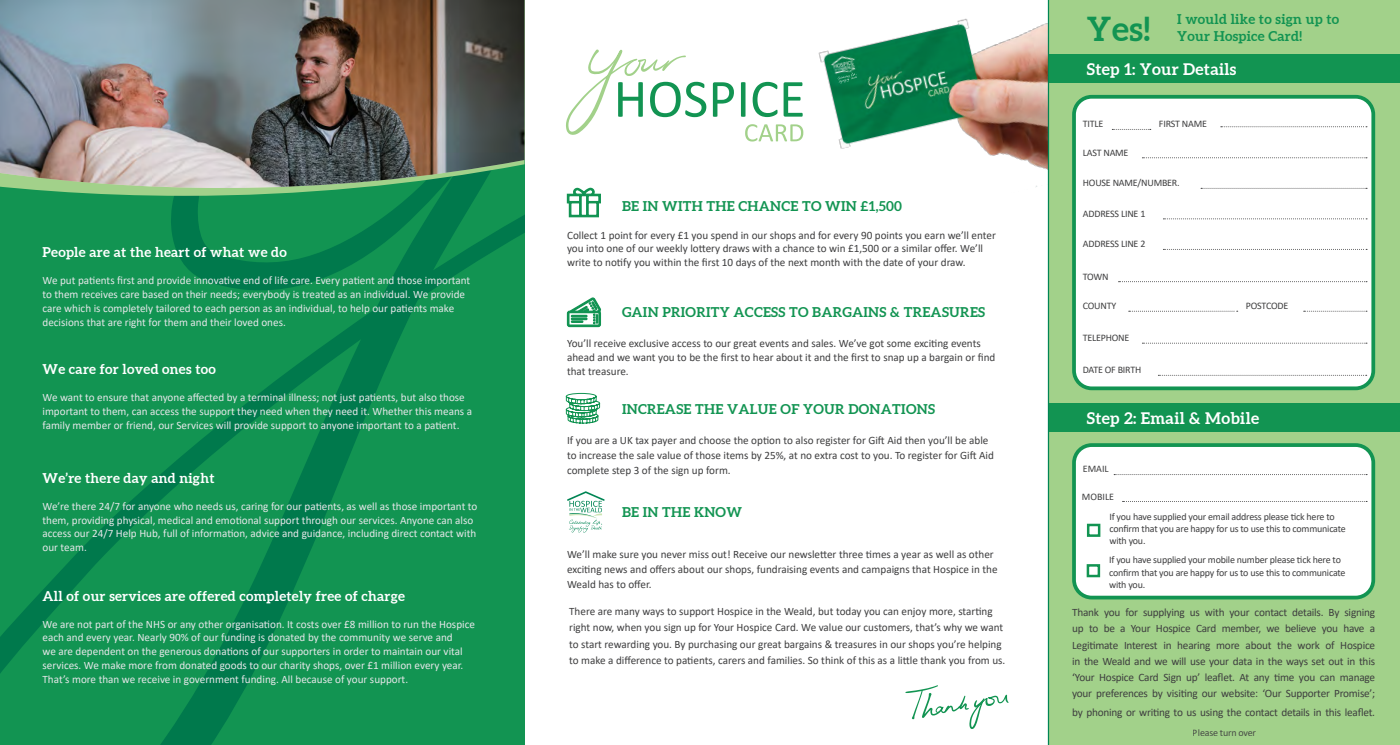
<style>
.page{position:relative;width:1400px;height:745px;background:#fff}
.page>*{position:absolute;margin:0;border:0;box-sizing:border-box;transform-origin:0 0}
.t1{font:700 33.75px "Aleo";color:#129452}
.t2{font:700 16.25px "Aleo";letter-spacing:.02em;color:#fff}
.t3{font:700 13.75px "Aleo";letter-spacing:.02em;color:#129452}
.t4{font:700 13.75px "Aleo";letter-spacing:.02em;color:#fff}
.t5{font:11.25px/16.2px "Calibri";color:#3e3e3f}
.t6{font:11.25px/13.8px "Calibri";color:#e6e7e9}
.t7{font:11.25px "Calibri";letter-spacing:-.02em;color:#3e3e3f}
.t8{font:10px/12px "Calibri";letter-spacing:-.02em;color:#3e3e3f}
</style>
<div class="page">
<svg style="left:0;top:20px;width:525px;height:724px;background:#0f9051"></svg>
<img style="left:803px;top:0;width:245px;height:231px">
<svg style="left:0;top:188px;width:524px;height:8px;background:#4caa68"></svg>
<div style="left:1048px;top:0;width:352px;height:744px;background:#a2d18a"></div>
<img style="left:0;top:0;width:524px;height:188px">
<svg style="left:566px;top:187px;width:35px;height:31px"></svg>
<svg style="left:566px;top:297px;width:35px;height:30px"></svg>
<svg style="left:565px;top:392px;width:35px;height:31px"></svg>
<svg style="left:905px;top:685px;width:103px;height:43px"></svg>
<svg style="left:745px;top:124px;width:58px;height:17px"></svg>
<svg style="left:566px;top:49px;width:140px;height:86px"></svg>
<svg style="left:713px;top:82px;width:21px;height:35px"></svg>
<svg style="left:741px;top:82px;width:4px;height:35px"></svg>
<svg style="left:752px;top:82px;width:25px;height:35px"></svg>
<svg style="left:783px;top:82px;width:19px;height:35px"></svg>
<div style="left:1049px;top:54px;width:351px;height:28px;background:#129452"></div>
<div style="left:1074px;top:97px;width:299px;height:291px;background:#fff;border-radius:18px"></div>
<div style="left:1072px;top:95px;width:303px;height:295px;border:4px solid #129452;border-radius:18px"></div>
<svg style="left:1112px;top:129px;width:38px;height:1px"></svg>
<svg style="left:1220px;top:126px;width:147px;height:1px"></svg>
<svg style="left:1142px;top:157px;width:225px;height:1px"></svg>
<svg style="left:1163px;top:218px;width:204px;height:1px"></svg>
<svg style="left:1201px;top:188px;width:166px;height:1px"></svg>
<svg style="left:1163px;top:249px;width:204px;height:1px"></svg>
<svg style="left:1118px;top:281px;width:249px;height:1px"></svg>
<svg style="left:1128px;top:311px;width:109px;height:1px"></svg>
<svg style="left:1303px;top:311px;width:64px;height:1px"></svg>
<svg style="left:1142px;top:342px;width:225px;height:1px"></svg>
<svg style="left:1158px;top:375px;width:208px;height:1px"></svg>
<div style="left:1049px;top:403px;width:351px;height:28px;background:#129452"></div>
<div style="left:1074px;top:445px;width:299px;height:152px;background:#fff;border-radius:18px"></div>
<div style="left:1072px;top:443px;width:303px;height:156px;border:4px solid #129452;border-radius:18px"></div>
<svg style="left:1114px;top:474px;width:253px;height:1px"></svg>
<svg style="left:1122px;top:501px;width:245px;height:1px"></svg>
<div style="left:1087px;top:523px;width:13px;height:13px;background:#fff;border:2px solid #129452"></div>
<svg style="left:1086px;top:564px;width:14px;height:13px"></svg>
<svg style="left:836px;top:71px;width:21px;height:13px"></svg>
<svg style="left:567px;top:491px;width:37px;height:41px"></svg>
<p class="t4" style="left:43px;top:243px;width:246px">People are at the heart of what we do</p>
<p class="t6" style="left:43px;top:273px;width:429px">We put patients first and provide innovative end of life care. Every patient and those important to them receives care based on their needs; everybody is treated as an individual. We provide care which is completely tailored to each person as an individual, to help our patients make decisions that are right for them and their loved ones.</p>
<p class="t4" style="left:43px;top:360px;width:175px">We care for loved ones too</p>
<p class="t6" style="left:43px;top:390px;width:431px">We want to ensure that anyone affected by a terminal illness; not just patients, but also those important to them, can access the support they need when they need it. Whether this means a family member or friend, our Services will provide support to anyone important to a patient.</p>
<p class="t4" style="left:43px;top:469px;width:173px">We’re there day and night</p>
<p class="t6" style="left:43px;top:498px;width:436px">We’re there 24/7 for anyone who needs us, caring for our patients, as well as those important to them, providing physical, medical and emotional support through our services. Anyone can also access our 24/7 Help Hub, full of information, advice and guidance, including direct contact with our team.</p>
<p class="t4" style="left:43px;top:586px;width:364px">All of our services are offered completely free of charge</p>
<p class="t6" style="left:43px;top:616px;width:434px">We are not part of the NHS or any other organisation. It costs over £8 million to run the Hospice each and every year. Nearly 90% of our funding is donated by the community we serve and<br>we are dependent on the generous donations of our supporters in order to maintain our vital services. We make more from donated goods to our charity shops, over £1 million every year.<br>That’s more than we receive in government funding. All because of your support.</p>
<p class="t3" style="left:622px;top:197px;width:281px">BE IN WITH THE CHANCE TO WIN £1,500</p>
<p class="t5" style="left:567px;top:228px;width:430px;line-height:13.8px">Collect 1 point for every £1 you spend in our shops and for every 90 points you earn we’ll enter you into one of our weekly lottery draws with a chance to win £1,500 or a similar offer. We’ll write to notify you within the first 10 days of the next month with the date of your draw.</p>
<p class="t3" style="left:622px;top:304px;width:365px">GAIN PRIORITY ACCESS TO BARGAINS &amp; TREASURES</p>
<p class="t5" style="left:567px;top:336px;width:430px;line-height:13.8px">You’ll receive exclusive access to our great events and sales. We’ve got some exciting events ahead and we want you to be the first to hear about it and the first to snap up a bargain or find that treasure.</p>
<p class="t3" style="left:622px;top:400px;width:314px">INCREASE THE VALUE OF YOUR DONATIONS</p>
<p class="t5" style="left:567px;top:432px;width:428px;line-height:15px">If you are a UK tax payer and choose the option to also register for Gift Aid then you’ll be able to increase the sale value of those items by 25%, at no extra cost to you. To register for Gift Aid complete step 3 of the sign up form.</p>
<p class="t3" style="left:622px;top:503px;width:121px">BE IN THE KNOW</p>
<p class="t5" style="left:567px;top:546px;width:432px;line-height:15px">We’ll make sure you never miss out! Receive our newsletter three times a year as well as other exciting news and offers about our shops, fundraising events and campaigns that Hospice in the<br>Weald has to offer.</p>
<p class="t5" style="left:569px;top:602px;width:438px">There are many ways to support Hospice in the Weald, but today you can enjoy more, starting right now, when you sign up for Your Hospice Card. We value our customers, that’s why we want to start rewarding you. By purchasing our great bargains &amp; treasures in our shops you’re helping to make a difference to patients, carers and families. So think of this as a little thank you from us.</p>
<p class="t1" style="left:1087px;top:8px;width:65px">Yes!</p>
<p class="t3" style="left:1177px;top:11px;width:163px">I would like to sign up to</p>
<p class="t3" style="left:1177px;top:27px;width:126px">Your Hospice Card!</p>
<p class="t2" style="left:1087px;top:59px;width:151px">Step 1: Your Details</p>
<p class="t8" style="left:1082px;top:118px;width:22px">TITLE</p>
<p class="t8" style="left:1159px;top:118px;width:49px">FIRST NAME</p>
<p class="t8" style="left:1082px;top:146px;width:47px">LAST NAME</p>
<p class="t8" style="left:1083px;top:176px;width:98px">HOUSE NAME/NUMBER.</p>
<p class="t8" style="left:1083px;top:207px;width:64px">ADDRESS LINE 1</p>
<p class="t8" style="left:1083px;top:237px;width:64px">ADDRESS LINE 2</p>
<p class="t8" style="left:1082px;top:270px;width:27px">TOWN</p>
<p class="t8" style="left:1082px;top:299px;width:35px">COUNTY</p>
<p class="t8" style="left:1246px;top:299px;width:44px">POSTCODE</p>
<p class="t8" style="left:1082px;top:331px;width:48px">TELEPHONE</p>
<p class="t8" style="left:1082px;top:362px;width:60px">DATE OF BIRTH</p>
<p class="t2" style="left:1087px;top:408px;width:174px">Step 2: Email &amp; Mobile</p>
<p class="t8" style="left:1083px;top:462px;width:27px">EMAIL</p>
<p class="t8" style="left:1082px;top:490px;width:34px">MOBILE</p>
<p class="t8" style="left:1109px;top:509px;width:238px">If you have supplied your email address please tick here to confirm that you are happy for us to use this to communicate with you.</p>
<p class="t8" style="left:1109px;top:553px;width:238px">If you have supplied your mobile number please tick here to confirm that you are happy for us to use this to communicate with you.</p>
<p class="t5" style="left:1072px;top:603px;width:304px;text-align:justify">Thank you for supplying us with your contact details. By signing up to be a Your Hospice Card member, we believe you have a Legitimate Interest in hearing more about the work of Hospice in the Weald and we will use your data in the ways set out in this ‘Your Hospice Card Sign up’ leaflet. At any time you can manage your preferences by visiting our website: ‘Our Supporter Promise’;</p>
<p class="t7" style="left:1072px;top:704px;width:304px">by phoning or writing to us using the contact details in this leaflet.</p>
<p class="t8" style="left:1193px;top:725px;width:65px">Please turn over</p>
</div>
